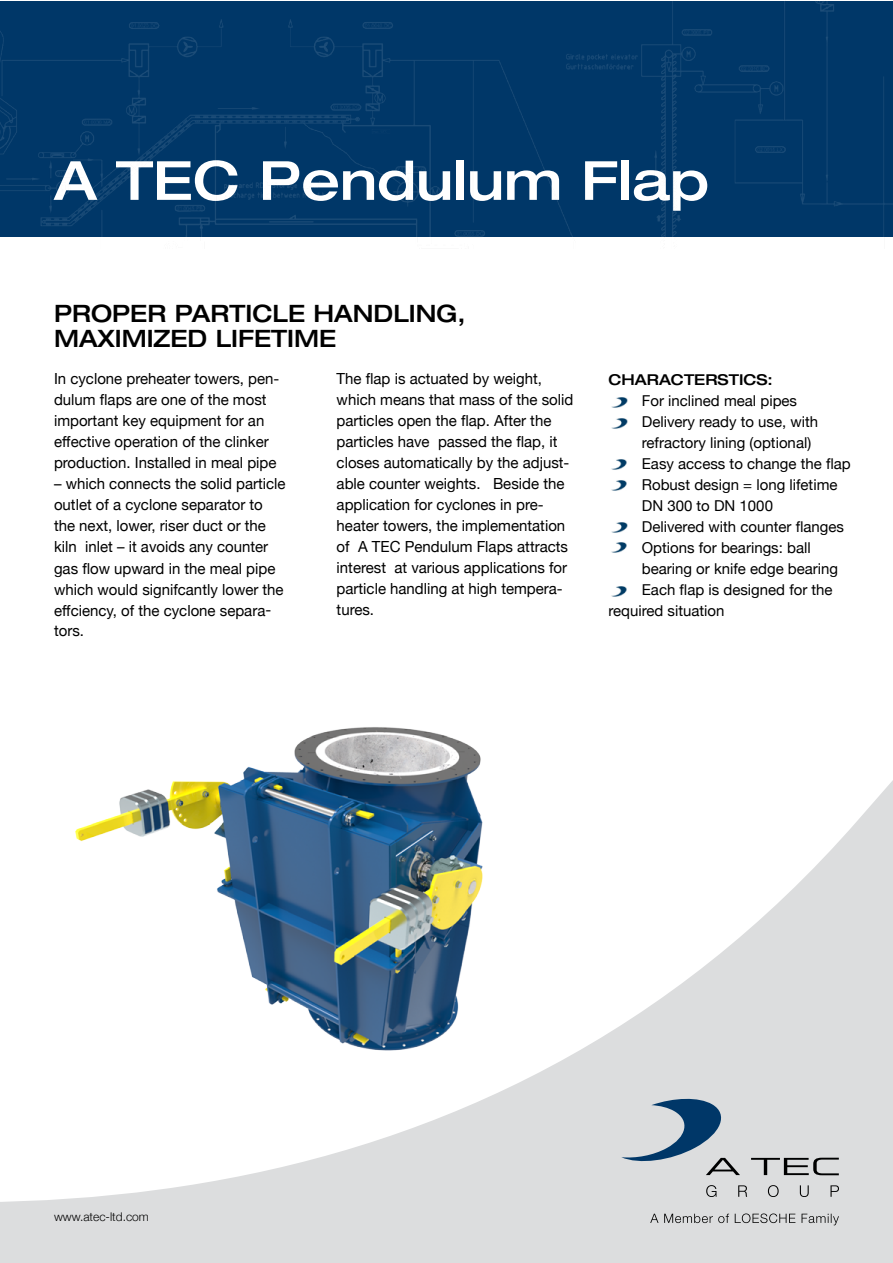
<style>
.page{position:relative;width:893px;height:1263px;background:#fff}
.page>*{position:absolute;margin:0;border:0;box-sizing:border-box;transform-origin:0 0}
.t1{font:500 expanded 54px "Helvetica Neue LT Pro";color:#fff}
.t2{font:500 expanded 24px/25.5px "Helvetica Neue LT Pro";color:#000}
.t3{font:15.3px/21px "Helvetica Neue";color:#000}
.t4{font:15px "Helvetica Neue";color:#000}
.t5{font:500 expanded 15px "Helvetica Neue LT Pro";color:#000}
.t6{font:300 12px "Helvetica Neue";color:#000}
</style>
<div class="page">
<svg style="left:0;top:727px;width:893px;height:536px"></svg>
<img style="left:611px;top:397px;width:17px;height:11px">
<img style="left:611px;top:418px;width:17px;height:11px">
<img style="left:611px;top:459px;width:16px;height:11px">
<img style="left:611px;top:480px;width:16px;height:11px">
<img style="left:611px;top:522px;width:17px;height:11px">
<img style="left:611px;top:542px;width:16px;height:11px">
<img style="left:611px;top:586px;width:16px;height:11px">
<svg style="left:621px;top:1099px;width:119px;height:76px"></svg>
<svg style="left:751px;top:1158px;width:88px;height:17px"></svg>
<svg style="left:706px;top:1185px;width:133px;height:12px"></svg>
<svg style="left:650px;top:1213px;width:189px;height:12px"></svg>
<div style="left:0;top:1px;width:893px;height:236px;background:#003768"></div>
<h1 class="t1" style="left:54px;top:147px;width:657px">A TEC Pendulum Flap</h1>
<h2 class="t2" style="left:54px;top:300px;width:413px">PROPER PARTICLE HANDLING,<br>MAXIMIZED LIFETIME</h2>
<p class="t3" style="left:54px;top:368px;width:227px">In cyclone preheater towers, pen&shy;dulum flaps are one of the most important key equipment for an effective operation of the clinker production. Installed in meal pipe</p>
<p class="t3" style="left:54px;top:473px;width:233px">– which connects the solid particle outlet of a cyclone separator to the next, lower, riser duct or the kiln inlet – it avoids any counter gas flow upward in the meal pipe which would signifcantly lower the effciency, of the cyclone separa&shy;tors.</p>
<p class="t3" style="left:337px;top:368px;width:238px">The flap is actuated by weight, which means that mass of the solid particles open the flap. After the particles have passed the flap, it closes automatically by the adjust&shy;able counter weights. Beside the application for cyclones in pre&shy;heater towers, the implementation of A TEC Pendulum Flaps attracts interest at various applications for particle handling at high tempera&shy;tures.</p>
<p class="t5" style="left:608px;top:370px;width:166px">CHARACTERSTICS:</p>
<p class="t4" style="left:642px;top:391px;width:157px">For inclined meal pipes</p>
<p class="t4" style="left:642px;top:412px;width:178px">Delivery ready to use, with</p>
<p class="t4" style="left:642px;top:433px;width:171px">refractory lining (optional)</p>
<p class="t4" style="left:642px;top:454px;width:210px">Easy access to change the flap</p>
<p class="t4" style="left:642px;top:475px;width:197px">Robust design = long lifetime</p>
<p class="t4" style="left:642px;top:496px;width:133px">DN 300 to DN 1000</p>
<p class="t4" style="left:642px;top:517px;width:204px">Delivered with counter flanges</p>
<p class="t4" style="left:642px;top:538px;width:170px">Options for bearings: ball</p>
<p class="t4" style="left:642px;top:559px;width:198px">bearing or knife edge bearing</p>
<p class="t4" style="left:642px;top:580px;width:192px">Each flap is designed for the</p>
<p class="t4" style="left:608px;top:601px;width:118px">required situation</p>
<p class="t6" style="left:54px;top:1209px;width:96px">www.atec-ltd.com</p>
</div>
